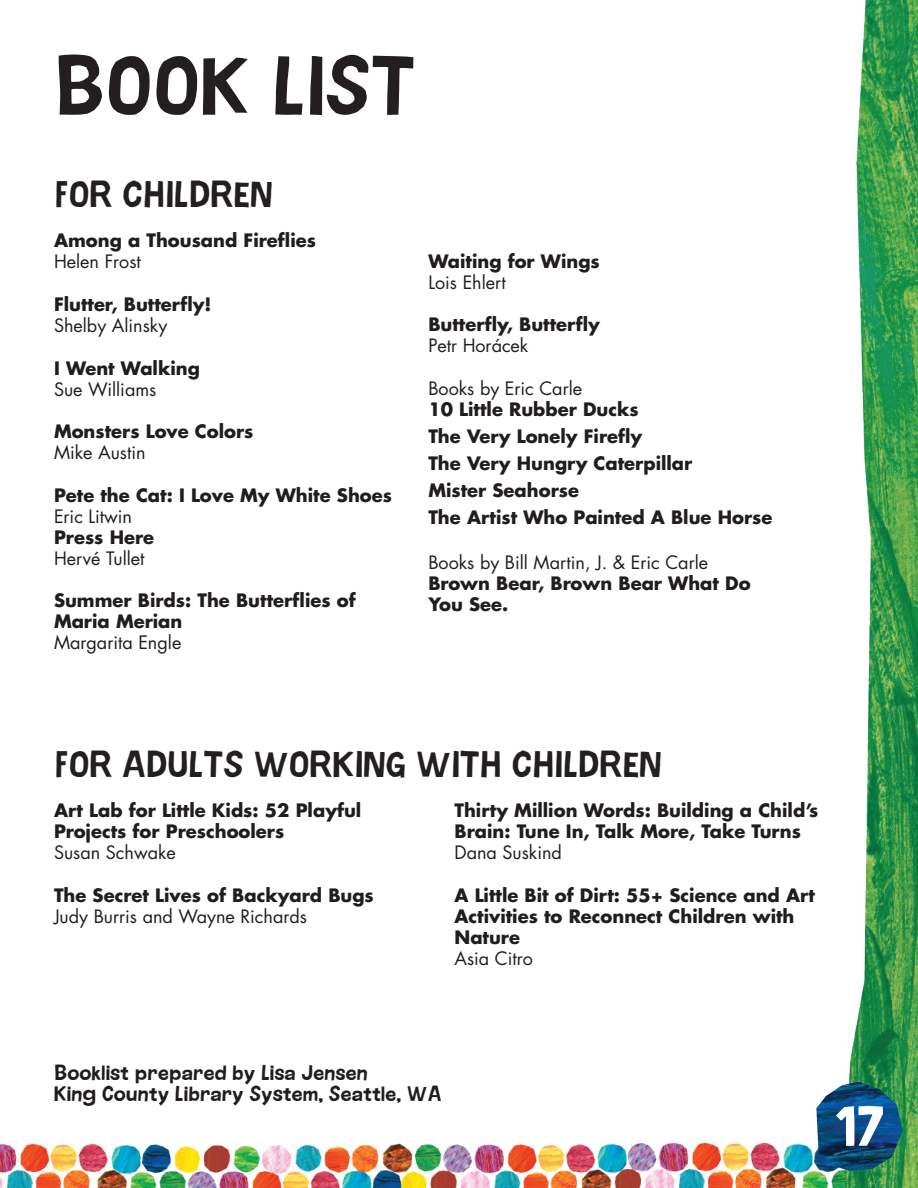
<style>
.page{position:relative;width:918px;height:1188px;background:#fff}
.page>*{position:absolute;margin:0;border:0;box-sizing:border-box;transform-origin:0 0}
.t1{font:81px "Worldof Eric Carle";color:#231f20}
.t2{font:54px "Worldof Eric Carle";color:#fff}
.t3{font:36px "Worldof Eric Carle";color:#231f20}
.Pa1{font:21px "Worldof Eric Carle";color:#211d1e}
.Pa1-2{font:700 18px/21px "Futura Std";color:#211d1e}
.Pa1-3{font:18px "Futura Std";color:#211d1e}
.Default{font:700 18px/21px "Futura Std";color:#211d1e}
</style>
<div class="page">
<img style="left:0;top:1142px;width:836px;height:46px">
<img style="left:836px;top:0;width:82px;height:1188px">
<img style="left:816px;top:1082px;width:86px;height:89px">
<p class="t1" style="left:54px;top:54px;width:363px">BOOK LIST</p>
<p class="t3" style="left:54px;top:180px;width:220px">FOR CHILDREN</p>
<p class="Pa1-2" style="left:54px;top:230px;width:264px">Among a Thousand Fireflies</p>
<p class="Pa1-3" style="left:54px;top:250px;width:88px">Helen Frost</p>
<p class="Pa1-2" style="left:54px;top:293px;width:159px">Flutter, Butterfly!</p>
<p class="Pa1-3" style="left:54px;top:314px;width:115px">Shelby Alinsky</p>
<p class="Pa1-2" style="left:54px;top:357px;width:147px">I Went Walking</p>
<p class="Pa1-3" style="left:54px;top:377px;width:104px">Sue Williams</p>
<p class="Pa1-2" style="left:54px;top:421px;width:201px">Monsters Love Colors</p>
<p class="Pa1-3" style="left:54px;top:441px;width:93px">Mike Austin</p>
<p class="Pa1-2" style="left:54px;top:484px;width:340px">Pete the Cat: I Love My White Shoes</p>
<p class="Pa1-3" style="left:54px;top:505px;width:80px">Eric Litwin</p>
<p class="Pa1-2" style="left:54px;top:526px;width:102px">Press Here</p>
<p class="Pa1-3" style="left:54px;top:547px;width:92px">Hervé Tullet</p>
<p class="Pa1-2" style="left:54px;top:590px;width:303px">Summer Birds: The Butterflies of<br>Maria Merian</p>
<p class="Pa1-3" style="left:54px;top:631px;width:129px">Margarita Engle</p>
<p class="Pa1-2" style="left:428px;top:250px;width:173px">Waiting for Wings</p>
<p class="Pa1-3" style="left:428px;top:271px;width:79px">Lois Ehlert</p>
<p class="Pa1-2" style="left:428px;top:314px;width:173px">Butterfly, Butterfly</p>
<p class="Pa1-3" style="left:428px;top:334px;width:102px">Petr Horácek</p>
<p class="Pa1-3" style="left:428px;top:377px;width:155px">Books by Eric Carle</p>
<p class="Pa1-2" style="left:428px;top:398px;width:212px">10 Little Rubber Ducks</p>
<p class="Default" style="left:428px;top:425px;width:216px">The Very Lonely Firefly</p>
<p class="Default" style="left:428px;top:452px;width:266px">The Very Hungry Caterpillar</p>
<p class="Default" style="left:428px;top:479px;width:152px">Mister Seahorse</p>
<p class="Default" style="left:428px;top:506px;width:346px">The Artist Who Painted A Blue Horse</p>
<p class="Pa1-3" style="left:428px;top:551px;width:281px">Books by Bill Martin, J. &amp; Eric Carle</p>
<p class="Default" style="left:428px;top:572px;width:324px">Brown Bear, Brown Bear What Do<br>You See.</p>
<p class="t3" style="left:54px;top:750px;width:609px">FOR ADULTS WORKING WITH CHILDREN</p>
<p class="Pa1-2" style="left:54px;top:800px;width:309px">Art Lab for Little Kids: 52 Playful<br>Projects for Preschoolers</p>
<p class="Pa1-3" style="left:54px;top:841px;width:123px">Susan Schwake</p>
<p class="Pa1-2" style="left:54px;top:884px;width:321px">The Secret Lives of Backyard Bugs</p>
<p class="Pa1-3" style="left:54px;top:905px;width:254px">Judy Burris and Wayne Richards</p>
<p class="Pa1-2" style="left:454px;top:800px;width:365px">Thirty Million Words: Building a Child’s<br>Brain: Tune In, Talk More, Take Turns</p>
<p class="Pa1-3" style="left:454px;top:841px;width:109px">Dana Suskind</p>
<p class="Pa1-2" style="left:454px;top:884px;width:362px">A Little Bit of Dirt: 55+ Science and Art<br>Activities to Reconnect Children with<br>Nature</p>
<p class="Pa1-3" style="left:454px;top:947px;width:80px">Asia Citro</p>
<p class="Pa1" style="left:54px;top:1064px;width:315px">Booklist prepared by Lisa Jensen</p>
<p class="Pa1" style="left:54px;top:1085px;width:389px">King County Library System, Seattle, WA</p>
<p class="t2" style="left:834px;top:1105px;width:52px">17</p>
</div>
